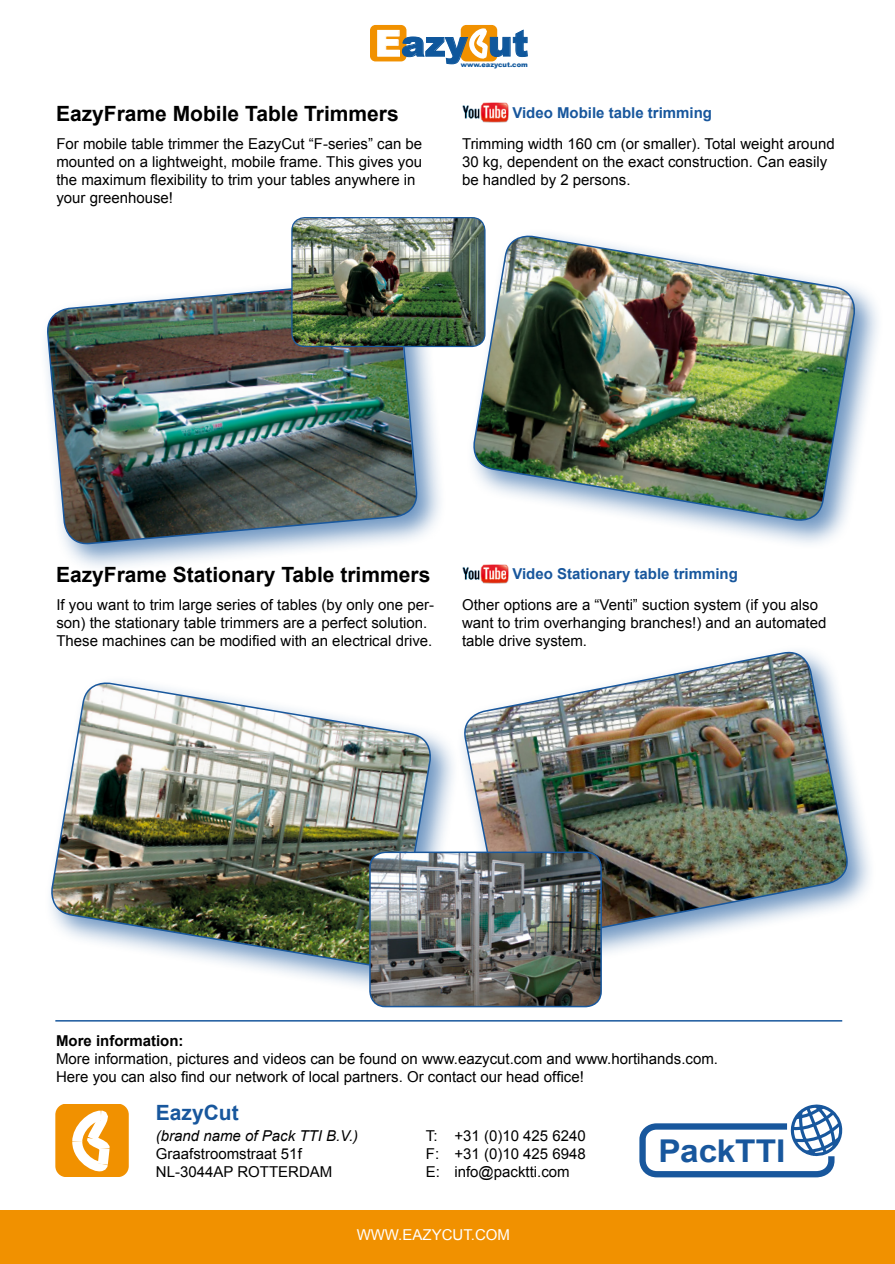
<style>
.page{position:relative;width:895px;height:1264px;background:#fff}
.page>*{position:absolute;margin:0;border:0;box-sizing:border-box;transform-origin:0 0}
.t1{font:900 36px "Arial";color:#0f579c}
.t2{font:700 31.35px "Arial";color:#18579d;scale:1.06 1}
.Kopje{font:700 21px "Arial";color:#000}
.t3{font:700 21px "Arial";color:#18579d}
.t4{font:15px/18px "Arial";color:#000}
.t5{font:700 15px "Arial";color:#18579d}
.t6{font:italic 15px "Arial";color:#000}
.t7{font:700 15px "Arial";color:#000}
.t8{font:15px "Arial";color:#fff}
.t9{font:900 6.75px "Arial";color:#0f579c}
.s1{color:#fff}
</style>
<div class="page">
<div style="left:461px;top:25px;width:36px;height:36px;background:#f19100;border-radius:5px"></div>
<div style="left:370px;top:25px;width:36px;height:36px;background:#f19100;border-radius:5px"></div>
<svg style="left:377px;top:26px;width:150px;height:38px"></svg>
<img style="left:462px;top:103px;width:46px;height:19px">
<div style="left:39px;top:273px;width:407px;height:300px;background:#18579d;opacity:.63"></div>
<img style="left:46px;top:273px;width:372px;height:283px">
<div style="left:466px;top:228px;width:418px;height:321px;background:#18579d;opacity:.63"></div>
<img style="left:470px;top:233px;width:388px;height:290px">
<img style="left:292px;top:218px;width:193px;height:128px">
<div style="left:291px;top:217px;width:195px;height:130px;border:1px solid #18579d;border-radius:13px"></div>
<hr style="left:55px;top:1019px;width:787px;height:2px;background:#18579d">
<svg style="left:55px;top:1104px;width:74px;height:72px"></svg>
<svg style="left:639px;top:1104px;width:203px;height:73px"></svg>
<div style="left:43px;top:674px;width:417px;height:321px;background:#18579d;opacity:.63"></div>
<img style="left:48px;top:679px;width:386px;height:289px">
<div style="left:456px;top:644px;width:421px;height:327px;background:#18579d;opacity:.63"></div>
<img style="left:461px;top:648px;width:390px;height:297px">
<img style="left:462px;top:564px;width:46px;height:19px">
<img style="left:370px;top:852px;width:231px;height:154px">
<div style="left:369px;top:851px;width:233px;height:156px;border:2px solid #18579d;border-radius:15px"></div>
<div style="left:0;top:1210px;width:895px;height:53px;background:#f19100"></div>
<p class="t1" style="left:375px;top:17px;width:155px"><span class="s1">E</span>azy ut</p>
<p class="t9" style="left:461px;top:60px;width:69px">www.eazycut.com</p>
<p class="Kopje" style="left:56px;top:100px;width:344px">EazyFrame Mobile Table Trimmers</p>
<p class="t5" style="left:512px;top:103px;width:201px">Video Mobile table trimming</p>
<p class="t4" style="left:56px;top:135px;width:367px">For mobile table trimmer the EazyCut “F-series” can be mounted on a lightweight, mobile frame. This gives you the maximum flexibility to trim your tables anywhere in your greenhouse!</p>
<p class="t4" style="left:462px;top:135px;width:374px">Trimming width 160 cm (or smaller). Total weight around<br>30 kg, dependent on the exact construction. Can easily be handled by 2 persons.</p>
<p class="Kopje" style="left:56px;top:561px;width:376px">EazyFrame Stationary Table trimmers</p>
<p class="t4" style="left:56px;top:595px;width:379px">If you want to trim large series of tables (by only one per&shy;son) the stationary table trimmers are a perfect solution.<br>These machines can be modified with an electrical drive.</p>
<p class="t4" style="left:462px;top:595px;width:366px">Other options are a “Venti” suction system (if you also want to trim overhanging branches!) and an automated table drive system.</p>
<p class="t5" style="left:512px;top:564px;width:227px">Video Stationary table trimming</p>
<p class="t7" style="left:56px;top:1030px;width:129px">More information:</p>
<p class="t4" style="left:56px;top:1049px;width:663px">More information, pictures and videos can be found on www.eazycut.com and www.hortihands.com.</p>
<p class="t4" style="left:56px;top:1067px;width:529px">Here you can also find our network of local partners. Or contact our head office!</p>
<p class="t3" style="left:156px;top:1098px;width:84px">EazyCut</p>
<p class="t6" style="left:156px;top:1125px;width:204px">(brand name of Pack TTI B.V.)</p>
<p class="t4" style="left:426px;top:1126px;width:161px">T: +31 (0)10 425 6240</p>
<p class="t4" style="left:156px;top:1144px;width:147px">Graafstroomstraat 51f</p>
<p class="t4" style="left:426px;top:1144px;width:161px">F: +31 (0)10 425 6948</p>
<p class="t4" style="left:156px;top:1162px;width:178px">NL-3044AP ROTTERDAM</p>
<p class="t4" style="left:426px;top:1162px;width:145px">E: info@packtti.com</p>
<p class="t8" style="left:357px;top:1224px;width:155px">WWW.EAZYCUT.COM</p>
<p class="t2" style="left:658px;top:1132px;width:121px">PackTTI</p>
</div>
